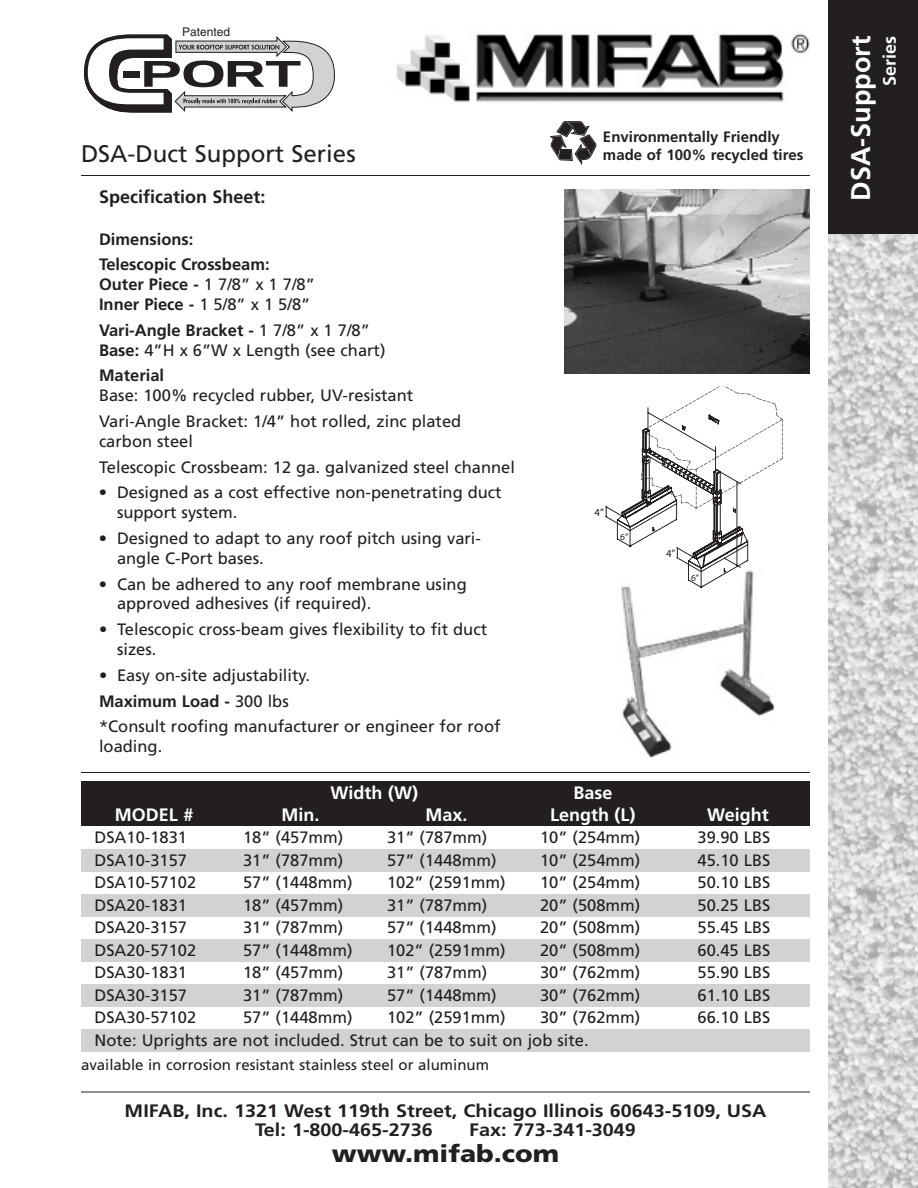
<style>
.page{position:relative;width:918px;height:1188px;background:#fff}
.page>*{position:absolute;margin:0;border:0;box-sizing:border-box;transform-origin:0 0}
.t1{font:700 27px "Frutiger";color:#fff}
.t2{font:24px "Frutiger";color:#231f20}
.t3{font:900 24px "Frutiger";color:#231f20;scale:1.1 1}
.t4{font:700 18px/19.5px "Frutiger";color:#231f20;scale:1.1 1}
.t5{font:700 18px/21.6px "Frutiger";color:#fff;text-align:center}
.t6{font:700 18px "Frutiger";color:#231f20}
.t7{font:16.5px/22.5px "Frutiger";color:#231f20}
.t8{font:700 16.5px/25.8px "Frutiger";color:#231f20}
.t9{font:15px "Frutiger";color:#231f20}
.t10{font:700 15px/18px "Frutiger";color:#231f20}
.t11{font:12px "Helvetica";color:#231f20}
.t12{font:10.8px "Myriad";color:#231f20}
.t13{font:9.45px "Myriad";color:#231f20}
.s1{font-weight:400}
.s2{font-weight:700}
</style>
<div class="page">
<img style="left:828px;top:234px;width:90px;height:954px">
<div style="left:828px;top:0;width:90px;height:234px;background:#231f20"></div>
<img style="left:396px;top:33px;width:414px;height:70px">
<svg style="left:84px;top:34px;width:251px;height:79px"></svg>
<hr style="left:81px;top:175px;width:729px;height:1px;background:#231f20">
<svg style="left:550px;top:122px;width:46px;height:42px"></svg>
<hr style="left:81px;top:1092px;width:729px;height:1px;background:#231f20">
<div style="left:81px;top:782px;width:729px;height:44px;background:#231f20"></div>
<div style="left:81px;top:849px;width:729px;height:23px;background:#d1d2d4"></div>
<div style="left:81px;top:894px;width:729px;height:22px;background:#d1d2d4"></div>
<div style="left:81px;top:939px;width:729px;height:23px;background:#d1d2d4"></div>
<div style="left:81px;top:984px;width:729px;height:22px;background:#d1d2d4"></div>
<div style="left:81px;top:1029px;width:729px;height:23px;background:#d1d2d4"></div>
<hr style="left:81px;top:772px;width:729px;height:1px;background:#231f20">
<img style="left:564px;top:189px;width:246px;height:185px">
<img style="left:621px;top:588px;width:154px;height:171px">
<svg style="left:605px;top:385px;width:178px;height:203px"></svg>
<p class="t11" style="left:182px;top:27px;width:50px">Patented</p>
<h2 class="t2" style="left:81px;top:144px;width:276px">DSA-Duct Support Series</h2>
<p class="t6" style="left:99px;top:189px;width:168px">Specification Sheet:</p>
<p class="t8" style="left:99px;top:227px;width:172px">Dimensions:<br>Telescopic Crossbeam:</p>
<p class="t8" style="left:99px;top:276px;width:217px;line-height:19.8px">Outer Piece - <span class="s1">1 7/8” x 1 7/8”<br></span>Inner Piece - <span class="s1">1 5/8” x 1 5/8”</span></p>
<p class="t7" style="left:99px;top:321px;width:288px;line-height:19.8px"><span class="s2">Vari-Angle Bracket -</span> 1 7/8” x 1 7/8”<br><span class="s2">Base:</span> 4”H x 6”W x Length (see chart)</p>
<p class="t8" style="left:99px;top:364px;width:67px">Material</p>
<p class="t7" style="left:99px;top:384px;width:364px;line-height:25.8px">Base: 100% recycled rubber, UV-resistant<br>Vari-Angle Bracket: 1/4” hot rolled, zinc plated</p>
<p class="t7" style="left:99px;top:429px;width:417px;line-height:25.8px">carbon steel<br>Telescopic Crossbeam: 12 ga. galvanized steel channel</p>
<p class="t7" style="left:117px;top:484px;width:386px;line-height:19.8px;text-indent:-18px">• Designed as a cost effective non-penetrating duct support system.</p>
<p class="t7" style="left:117px;top:530px;width:366px;line-height:19.8px;text-indent:-18px">• Designed to adapt to any roof pitch using vari&shy;angle C-Port bases.</p>
<p class="t7" style="left:117px;top:575px;width:351px;line-height:19.8px;text-indent:-18px">• Can be adhered to any roof membrane using approved adhesives (if required).</p>
<p class="t7" style="left:117px;top:621px;width:372px;line-height:19.8px;text-indent:-18px">• Telescopic cross-beam gives flexibility to fit duct sizes.</p>
<p class="t7" style="left:99px;top:663px;width:403px;line-height:25.8px">• Easy on-site adjustability.<br><span class="s2">Maximum Load -</span> 300 lbs<br>*Consult roofing manufacturer or engineer for roof</p>
<p class="t7" style="left:99px;top:736px;width:65px">loading.</p>
<p class="t10" style="left:603px;top:129px;width:202px">Environmentally Friendly made of 100% recycled tires</p>
<p class="t12" style="left:594px;top:508px;width:11px">4”</p>
<p class="t13" style="left:620px;top:533px;width:10px">6”</p>
<p class="t12" style="left:666px;top:549px;width:11px">4”</p>
<p class="t13" style="left:691px;top:574px;width:10px">6”</p>
<p class="t5" style="left:331px;top:783px;width:89px">Width (W)</p>
<p class="t7" style="left:94px;top:828px;width:496px">DSA10-1831<br>DSA10-3157<br>DSA10-57102<br>DSA20-1831<br>DSA20-3157<br>DSA20-57102<br>DSA30-1831<br>DSA30-3157<br>DSA30-57102<br>Note: Uprights are not included. Strut can be to suit on job site.</p>
<p class="t5" style="left:550px;top:784px;width:87px">Base<br>Length (L)</p>
<p class="t7" style="left:540px;top:828px;width:102px;text-align:justify">10” (254mm)<br>10” (254mm)<br>10” (254mm)<br>20” (508mm)<br>20” (508mm)<br>20” (508mm)<br>30” (762mm)<br>30” (762mm)<br>30” (762mm)</p>
<p class="t5" style="left:281px;top:806px;width:39px">Min.</p>
<p class="t7" style="left:243px;top:828px;width:111px">18” (457mm)<br>31” (787mm)<br>57” (1448mm)<br>18” (457mm)<br>31” (787mm)<br>57” (1448mm)<br>18” (457mm)<br>31” (787mm)<br>57” (1448mm)</p>
<p class="t5" style="left:115px;top:806px;width:80px">MODEL #</p>
<p class="t5" style="left:426px;top:806px;width:44px">Max.</p>
<p class="t7" style="left:387px;top:828px;width:120px">31” (787mm)<br>57” (1448mm)<br>102” (2591mm)<br>31” (787mm)<br>57” (1448mm)<br>102” (2591mm)<br>31” (787mm)<br>57” (1448mm)<br>102” (2591mm)</p>
<p class="t9" style="left:81px;top:1059px;width:410px">available in corrosion resistant stainless steel or aluminum</p>
<p class="t5" style="left:707px;top:806px;width:63px">Weight</p>
<p class="t7" style="left:698px;top:828px;width:74px;text-align:justify">39.90 LBS 45.10 LBS 50.10 LBS 50.25 LBS 55.45 LBS 60.45 LBS 55.90 LBS 61.10 LBS 66.10 LBS</p>
<p class="t4" style="left:255px;top:1102px;width:466px;text-indent:-130px">MIFAB, Inc. 1321 West 119th Street, Chicago Illinois 60643-5109, USA<br>Tel: 1-800-465-2736</p>
<p class="t4" style="left:469px;top:1122px;width:153px">Fax: 773-341-3049</p>
<h2 class="t3" style="left:332px;top:1144px;width:208px">www.mifab.com</h2>
<h1 class="t1" style="left:850px;top:201px;width:166px;rotate:-90deg">DSA-Support</h1>
<p class="t5" style="left:880px;top:86px;width:52px;rotate:-90deg">Series</p>
</div>
